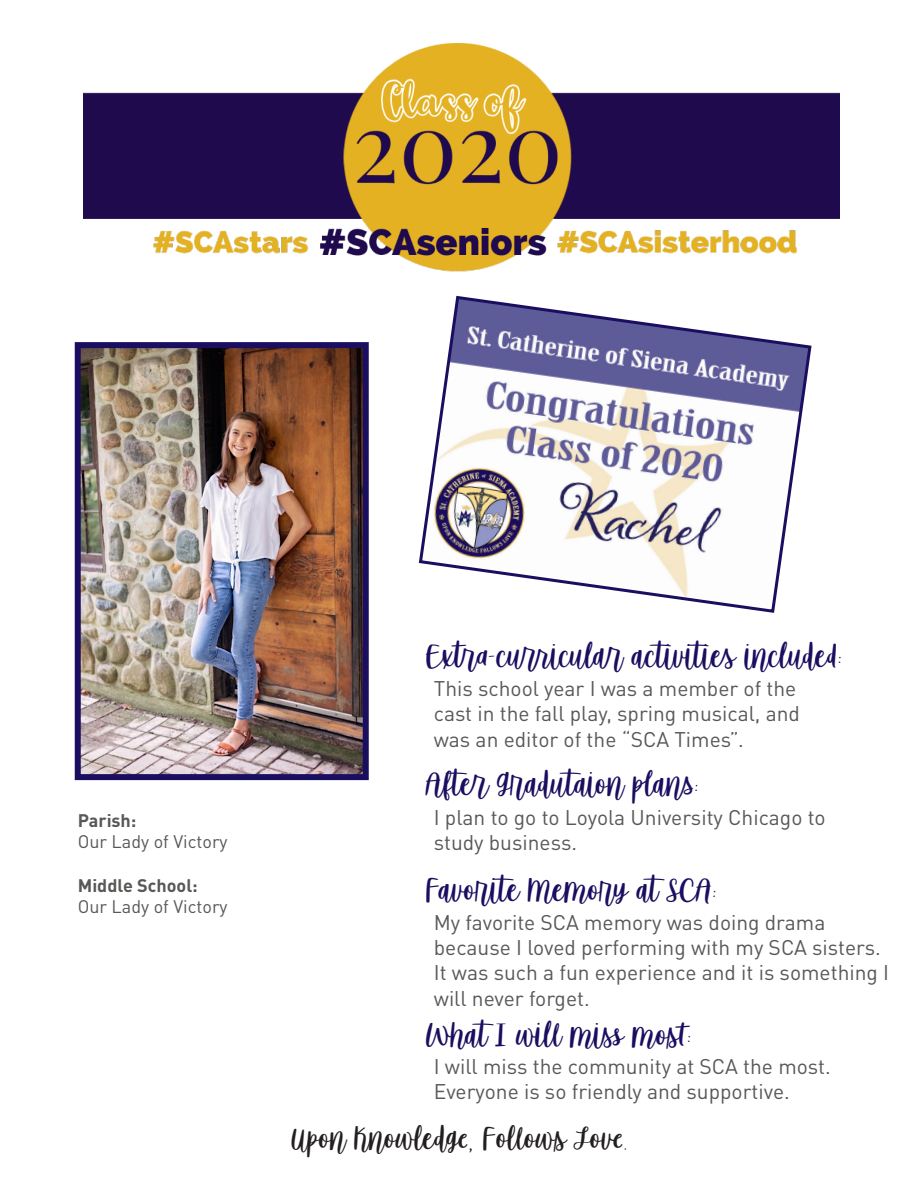
<style>
.page{position:relative;width:918px;height:1188px;background:#fff}
.page>*{position:absolute;margin:0;border:0;box-sizing:border-box;transform-origin:0 0}
.Question{font:37.5px "Sugar Spice";color:#1a0e60}
.t1{font:36px "Sugar Spice";color:#231f20}
.answer{font:21px/25.2px "DINOT";color:#595857}
.answer-2{font:18px "DINOT";color:#595857}
.answer-3{font:700 18px "DINOT";color:#595857}
</style>
<div class="page">
<img style="left:83px;top:43px;width:756px;height:229px">
<img style="left:82px;top:349px;width:280px;height:424px">
<div style="left:75px;top:342px;width:294px;height:438px;border:6px solid #1a0e60"></div>
<svg style="left:418px;top:295px;width:394px;height:318px"></svg>
<p class="answer-3" style="left:78px;top:809px;width:60px">Parish:</p>
<p class="answer-2" style="left:78px;top:831px;width:151px">Our Lady of Victory</p>
<p class="answer-3" style="left:78px;top:873px;width:122px">Middle School:</p>
<p class="answer-2" style="left:78px;top:896px;width:151px">Our Lady of Victory</p>
<p class="Question" style="left:425px;top:633px;width:419px">Extra-curricular activities included:</p>
<p class="answer" style="left:434px;top:676px;width:368px">This school year I was a member of the cast in the fall play, spring musical, and was an editor of the “SCA Times”.</p>
<p class="Question" style="left:425px;top:761px;width:276px">After Gradutaion plans:</p>
<p class="answer" style="left:434px;top:805px;width:393px">I plan to go to Loyola University Chicago to study business.</p>
<p class="Question" style="left:425px;top:867px;width:294px">Favorite Memory at SCA:</p>
<p class="answer" style="left:434px;top:909px;width:457px">My favorite SCA memory was doing drama because I loved performing with my SCA sisters.<br>It was such a fun experience and it is something I will never forget.</p>
<p class="Question" style="left:425px;top:1012px;width:269px">What I will miss most:</p>
<p class="answer" style="left:434px;top:1053px;width:398px">I will miss the community at SCA the most.<br>Everyone is so friendly and supportive.</p>
<h2 class="t1" style="left:290px;top:1117px;width:339px">Upon Knowledge, Follows Love.</h2>
</div>
